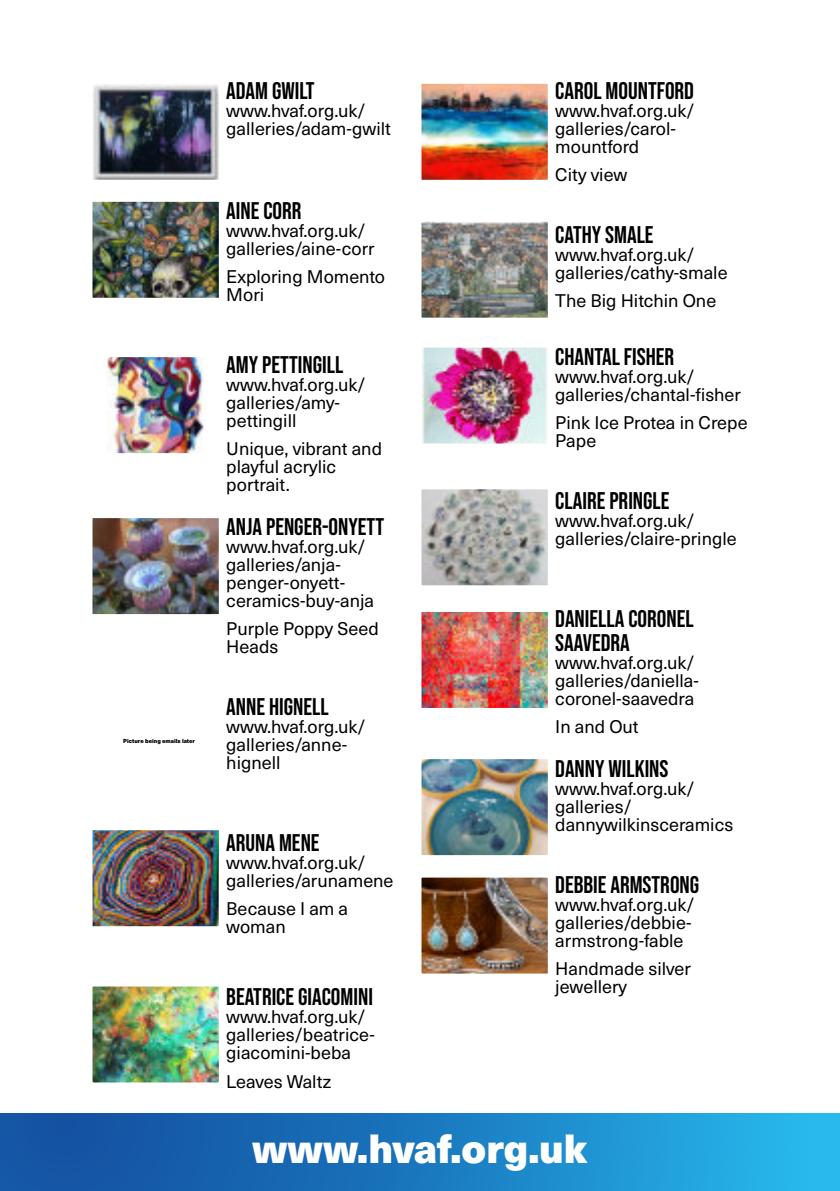
<style>
.page{position:relative;width:840px;height:1191px;background:#fff}
.page>*{position:absolute;margin:0;border:0;box-sizing:border-box;transform-origin:0 0}
.t1{font:900 40px "Neue Haas Unica";color:#fff}
.t2{font:24px/24px "Bebas Neue";color:#000}
.t3{font:18px/18px "Neue Haas Unica";color:#000}
.t4{font:900 5.8px "Neue Haas Unica";color:#000}
</style>
<div class="page">
<div style="left:0;top:1113px;width:839px;height:78px;background:linear-gradient(to right,#114599,#26b6eb)"></div>
<img style="left:93px;top:85px;width:125px;height:94px">
<div style="left:89px;top:81px;width:133px;height:102px;border:3px solid #fff"></div>
<img style="left:422px;top:85px;width:124px;height:94px">
<div style="left:418px;top:81px;width:132px;height:102px;border:3px solid #fff"></div>
<img style="left:93px;top:203px;width:125px;height:94px">
<div style="left:89px;top:199px;width:133px;height:102px;border:3px solid #fff"></div>
<img style="left:422px;top:223px;width:124px;height:94px">
<div style="left:418px;top:219px;width:132px;height:102px;border:3px solid #fff"></div>
<img style="left:106px;top:358px;width:98px;height:94px">
<div style="left:89px;top:354px;width:133px;height:102px;border:3px solid #fff"></div>
<img style="left:422px;top:348px;width:124px;height:94px">
<div style="left:418px;top:344px;width:132px;height:102px;border:3px solid #fff"></div>
<img style="left:93px;top:519px;width:125px;height:94px">
<div style="left:89px;top:515px;width:133px;height:102px;border:3px solid #fff"></div>
<img style="left:422px;top:490px;width:124px;height:94px">
<div style="left:418px;top:486px;width:132px;height:102px;border:3px solid #fff"></div>
<img style="left:93px;top:831px;width:125px;height:94px">
<div style="left:89px;top:827px;width:133px;height:102px;border:3px solid #fff"></div>
<img style="left:422px;top:613px;width:124px;height:94px">
<div style="left:418px;top:609px;width:132px;height:102px;border:3px solid #fff"></div>
<img style="left:93px;top:987px;width:125px;height:94px">
<div style="left:89px;top:983px;width:133px;height:102px;border:3px solid #fff"></div>
<img style="left:422px;top:760px;width:124px;height:94px">
<div style="left:418px;top:756px;width:132px;height:102px;border:3px solid #fff"></div>
<img style="left:422px;top:878px;width:124px;height:94px">
<div style="left:418px;top:874px;width:132px;height:102px;border:3px solid #fff"></div>
<p class="t4" style="left:123px;top:739px;width:73px">Picture being emails later</p>
<h2 class="t2" style="left:226px;top:80px;width:90px">ADAM GWILT</h2>
<p class="t3" style="left:226px;top:104px;width:166px">www.hvaf.org.uk/ galleries/adam-gwilt</p>
<h2 class="t2" style="left:226px;top:200px;width:77px">AINE CORR</h2>
<p class="t3" style="left:226px;top:224px;width:150px">www.hvaf.org.uk/ galleries/aine-corr</p>
<p class="t3" style="left:226px;top:270px;width:160px">Exploring Momento<br>Mori</p>
<h2 class="t2" style="left:226px;top:354px;width:118px">AMY PETTINGILL</h2>
<p class="t3" style="left:226px;top:378px;width:141px">www.hvaf.org.uk/ galleries/amy&shy;pettingill</p>
<p class="t3" style="left:226px;top:442px;width:157px">Unique, vibrant and playful acrylic portrait.</p>
<h2 class="t2" style="left:226px;top:516px;width:159px">ANJA PENGER-ONYETT</h2>
<p class="t3" style="left:226px;top:540px;width:149px">www.hvaf.org.uk/ galleries/anja&shy;penger-onyett&shy;ceramics-buy-anja</p>
<p class="t3" style="left:226px;top:622px;width:154px">Purple Poppy Seed<br>Heads</p>
<h2 class="t2" style="left:226px;top:696px;width:104px">ANNE HIGNELL</h2>
<p class="t3" style="left:226px;top:720px;width:141px">www.hvaf.org.uk/ galleries/anne&shy;hignell</p>
<h2 class="t2" style="left:226px;top:832px;width:95px">ARUNA MENE</h2>
<p class="t3" style="left:226px;top:856px;width:169px">www.hvaf.org.uk/ galleries/arunamene</p>
<p class="t3" style="left:226px;top:902px;width:123px">Because I am a woman</p>
<h2 class="t2" style="left:226px;top:986px;width:148px">BEATRICE GIACOMINI</h2>
<p class="t3" style="left:226px;top:1010px;width:150px">www.hvaf.org.uk/ galleries/beatrice&shy;giacomini-beba</p>
<p class="t3" style="left:226px;top:1074px;width:106px">Leaves Waltz</p>
<h2 class="t2" style="left:555px;top:80px;width:140px">CAROL MOUNTFORD</h2>
<p class="t3" style="left:555px;top:104px;width:141px">www.hvaf.org.uk/ galleries/carol&shy;mountford</p>
<p class="t3" style="left:555px;top:168px;width:74px">City view</p>
<h2 class="t2" style="left:555px;top:224px;width:100px">CATHY SMALE</h2>
<p class="t3" style="left:555px;top:248px;width:174px">www.hvaf.org.uk/ galleries/cathy-smale</p>
<p class="t3" style="left:555px;top:294px;width:162px">The Big Hitchin One</p>
<h2 class="t2" style="left:555px;top:346px;width:120px">CHANTAL FISHER</h2>
<p class="t3" style="left:555px;top:370px;width:187px">www.hvaf.org.uk/ galleries/chantal-fisher</p>
<p class="t3" style="left:555px;top:416px;width:194px">Pink Ice Protea in Crepe<br>Pape</p>
<h2 class="t2" style="left:555px;top:490px;width:116px">CLAIRE PRINGLE</h2>
<p class="t3" style="left:555px;top:514px;width:183px">www.hvaf.org.uk/ galleries/claire-pringle</p>
<h2 class="t2" style="left:555px;top:608px;width:140px">DANIELLA CORONEL<br>SAAVEDRA</h2>
<p class="t3" style="left:555px;top:656px;width:145px">www.hvaf.org.uk/ galleries/daniella&shy;coronel-saavedra</p>
<p class="t3" style="left:555px;top:720px;width:85px">In and Out</p>
<h2 class="t2" style="left:555px;top:758px;width:115px">DANNY WILKINS</h2>
<p class="t3" style="left:555px;top:782px;width:179px">www.hvaf.org.uk/ galleries/ dannywilkinsceramics</p>
<h2 class="t2" style="left:555px;top:874px;width:145px">DEBBIE ARMSTRONG</h2>
<p class="t3" style="left:555px;top:898px;width:141px">www.hvaf.org.uk/ galleries/debbie&shy;armstrong-fable</p>
<p class="t3" style="left:555px;top:962px;width:137px">Handmade silver jewellery</p>
<h1 class="t1" style="left:252px;top:1132px;width:336px">www.hvaf.org.uk</h1>
</div>
